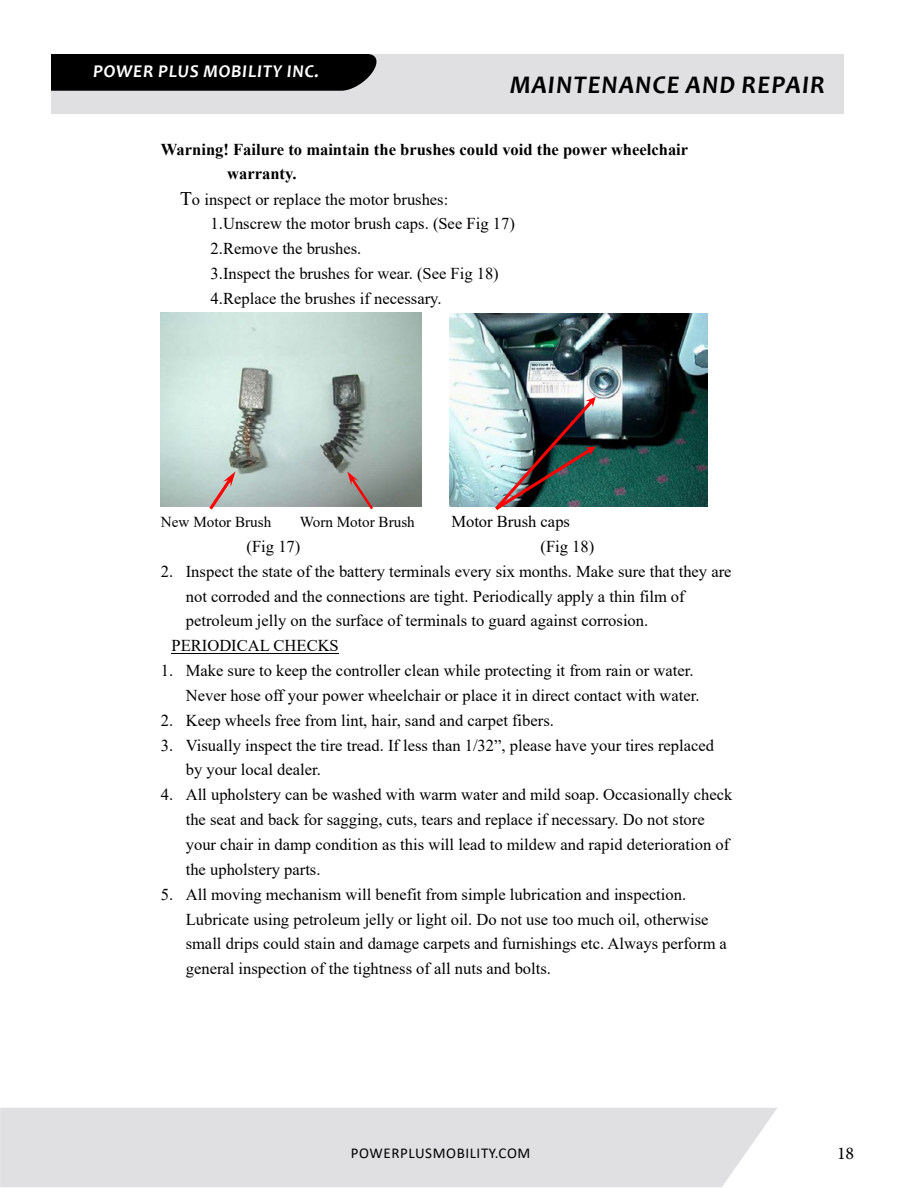
<style>
.page{position:relative;width:918px;height:1188px;background:#fff}
.page>*{position:absolute;margin:0;border:0;box-sizing:border-box;transform-origin:0 0}
.t1{font:italic 700 25.5px "Candara";letter-spacing:.04em;color:#000}
.t2{font:italic 700 18px "Candara";letter-spacing:.04em;color:#fff}
.t3{font:18px "Minion Pro";color:#000}
.t4{font:16.5px/24.9px "Times New Roman";color:#000}
.t5{font:700 16.5px "Times New Roman";color:#000}
.t6{font:15.15px "Times New Roman";color:#000}
.t7{font:15px "Calibri";letter-spacing:.04em;color:#000}
.s1{font-size:19.35px}
</style>
<div class="page">
<div style="left:1px;top:1108px;width:776px;height:79px;background:#e0e0e2"></div>
<hr style="left:0;top:1108px;width:1px;height:79px;background:#f2f2f3">
<img style="left:161px;top:312px;width:260px;height:195px">
<img style="left:449px;top:313px;width:258px;height:194px">
<hr style="left:172px;top:653px;width:167px;height:1px;background:#000">
<img style="left:495px;top:397px;width:101px;height:113px">
<svg style="left:209px;top:471px;width:26px;height:39px"></svg>
<svg style="left:347px;top:471px;width:26px;height:38px"></svg>
<div style="left:34px;top:54px;width:810px;height:59px;background:#e0e0e2"></div>
<div style="left:51px;top:54px;width:326px;height:37px;background:#000"></div>
<div style="left:9px;top:54px;width:42px;height:59px;background:#fff"></div>
<p class="t2" style="left:93px;top:60px;width:227px">POWER PLUS MOBILITY INC.</p>
<h1 class="t1" style="left:510px;top:69px;width:316px">MAINTENANCE AND REPAIR</h1>
<p class="t5" style="left:161px;top:137px;width:529px">Warning! Failure to maintain the brushes could void the power wheelchair</p>
<p class="t5" style="left:227px;top:162px;width:71px">warranty.</p>
<p class="t4" style="left:180px;top:187px;width:270px"><span class="s1">T</span>o inspect or replace the motor brushes:</p>
<p class="t4" style="left:211px;top:211px;width:306px">1.Unscrew the motor brush caps. (See Fig 17)<br>2.Remove the brushes.<br>3.Inspect the brushes for wear. (See Fig 18)<br>4.Replace the brushes if necessary.</p>
<p class="t6" style="left:161px;top:511px;width:112px">New Motor Brush</p>
<p class="t6" style="left:300px;top:511px;width:117px">Worn Motor Brush</p>
<p class="t4" style="left:451px;top:509px;width:120px">Motor Brush caps</p>
<p class="t4" style="left:247px;top:533px;width:55px">(Fig 17)</p>
<p class="t4" style="left:541px;top:533px;width:55px">(Fig 18)</p>
<p class="t4" style="left:161px;top:558px;width:572px">2. Inspect the state of the battery terminals every six months. Make sure that they are</p>
<p class="t4" style="left:186px;top:583px;width:501px">not corroded and the connections are tight. Periodically apply a thin film of</p>
<p class="t4" style="left:186px;top:608px;width:464px">petroleum jelly on the surface of terminals to guard against corrosion.</p>
<p class="t4" style="left:172px;top:633px;width:169px">PERIODICAL CHECKS</p>
<p class="t4" style="left:186px;top:658px;width:515px;text-indent:-25px">1. Make sure to keep the controller clean while protecting it from rain or water.<br>Never hose off your power wheelchair or place it in direct contact with water.</p>
<p class="t4" style="left:161px;top:707px;width:395px">2. Keep wheels free from lint, hair, sand and carpet fibers.</p>
<p class="t4" style="left:186px;top:732px;width:530px;text-indent:-25px">3. Visually inspect the tire tread. If less than 1/32”, please have your tires replaced by your local dealer.</p>
<p class="t4" style="left:186px;top:782px;width:548px;text-indent:-25px">4. All upholstery can be washed with warm water and mild soap. Occasionally check the seat and back for sagging, cuts, tears and replace if necessary. Do not store your chair in damp condition as this will lead to mildew and rapid deterioration of the upholstery parts.</p>
<p class="t4" style="left:186px;top:881px;width:543px;text-indent:-25px">5. All moving mechanism will benefit from simple lubrication and inspection.<br>Lubricate using petroleum jelly or light oil. Do not use too much oil, otherwise small drips could stain and damage carpets and furnishings etc. Always perform a general inspection of the tightness of all nuts and bolts.</p>
<p class="t7" style="left:351px;top:1143px;width:181px">POWERPLUSMOBILITY.COM</p>
<p class="t3" style="left:837px;top:1141px;width:19px">18</p>
</div>
